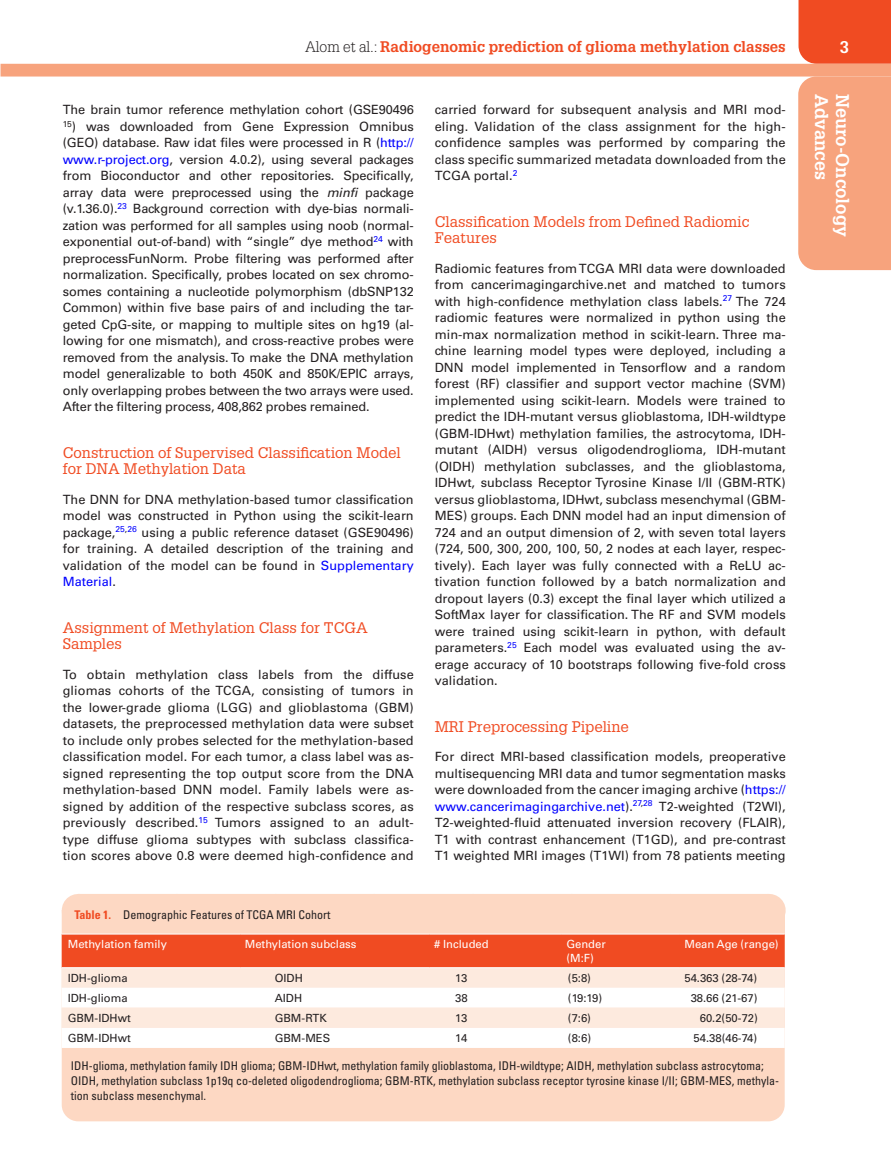
<style>
.page{position:relative;width:891px;height:1175px;background:#fff}
.page>*{position:absolute;margin:0;border:0;box-sizing:border-box;transform-origin:0 0}
.t1{font:700 18px "Glypha LT Std";color:#fff}
.t2{font:700 16.5px "Glypha LT Std";color:#fff}
.t3{font:15px/16.5px "Glypha LT Std";color:#f04b22}
.t4{font:700 15px "Glypha LT Std";color:#f04b22}
.t5{font:12.75px/16.5px "Univers LT Std";color:#231f20;text-align:justify}
.t6{font:condensed 12px/15px "Univers LT Std";color:#231f20}
.t7{font:11.25px "Univers LT Std";color:#231f20}
.t8{font:11.25px/13.5px "Univers LT Std";color:#fff}
.s1{font-weight:300;color:#231f20}
.s2{color:#00f}
.s3{font-style:italic}
.s4{font-weight:700;color:#f04b22}
</style>
<div class="page">
<div style="left:798px;top:76px;width:93px;height:194px;background:#f7a37d"></div>
<div style="left:799px;top:0;width:92px;height:64px;background:#f04b22"></div>
<div style="left:1px;top:64px;width:890px;height:12px;background:#f7a37d"></div>
<div style="left:62px;top:910px;width:723px;height:211px;background:#fdd8c3"></div>
<div style="left:62px;top:911px;width:723px;height:26px;background:#fdd8c3"></div>
<div style="left:78px;top:894px;width:690px;height:33px;background:#fdd8c3"></div>
<hr style="left:768px;top:894px;width:1px;height:33px;background:#fdd8c3">
<div style="left:62px;top:934px;width:723px;height:33px;background:#f04b22"></div>
<div style="left:62px;top:968px;width:723px;height:19px;background:#fdeade"></div>
<svg style="left:62px;top:987px;width:723px;height:61px"></svg>
<hr style="left:62px;top:933px;width:178px;height:1px;background:#fff">
<hr style="left:62px;top:967px;width:178px;height:1px;background:#fff">
<hr style="left:240px;top:933px;width:190px;height:1px;background:#fff">
<hr style="left:240px;top:967px;width:190px;height:1px;background:#fff">
<hr style="left:430px;top:933px;width:132px;height:1px;background:#fff">
<hr style="left:430px;top:967px;width:132px;height:1px;background:#fff">
<hr style="left:562px;top:933px;width:118px;height:1px;background:#fff">
<hr style="left:562px;top:967px;width:118px;height:1px;background:#fff">
<hr style="left:680px;top:933px;width:105px;height:1px;background:#fff">
<hr style="left:680px;top:967px;width:105px;height:1px;background:#fff">
<p class="t4" style="left:305px;top:37px;width:482px"><span class="s1">Alom et al.:</span> Radiogenomic prediction of glioma methylation classes</p>
<p class="t2" style="left:840px;top:37px;width:11px">3</p>
<p class="t5" style="left:63px;top:102px;width:353px">The brain tumor reference methylation cohort (GSE90496</p>
<p class="t5" style="left:63px;top:118px;width:353px"><sup>15</sup>) was downloaded from Gene Expression Omnibus (GEO) database. Raw idat files were processed in R (<span class="s2">http:// www.r-project.org</span>, version 4.0.2), using several packages from Bioconductor and other repositories. Specifically, array data were preprocessed using the <span class="s3">minfi</span> package (v.1.36.0).<sup>23</sup> Background correction with dye-bias normali&shy;zation was performed for all samples using noob (normal&shy;exponential out-of-band) with “single” dye method<sup>24</sup> with preprocessFunNorm. Probe filtering was performed after normalization. Specifically, probes located on sex chromo&shy;somes containing a nucleotide polymorphism (dbSNP132<br>Common) within five base pairs of and including the tar&shy;geted CpG-site, or mapping to multiple sites on hg19 (al&shy;lowing for one mismatch), and cross-reactive probes were removed from the analysis. To make the DNA methylation model generalizable to both 450K and 850K/EPIC arrays, only overlapping probes between the two arrays were used.<br>After the filtering process, 408,862 probes remained.</p>
<p class="t3" style="left:63px;top:444px;width:339px">Construction of Supervised Classification Model for DNA Methylation Data</p>
<p class="t5" style="left:63px;top:491px;width:353px">The DNN for DNA methylation-based tumor classification model was constructed in Python using the scikit-learn package,<sup>25</sup><sup>,</sup><sup>26</sup> using a public reference dataset (GSE90496) for training. A detailed description of the training and validation of the model can be found in <span class="s2">Supplementary Material</span>.</p>
<p class="t3" style="left:63px;top:619px;width:307px">Assignment of Methylation Class for TCGA<br>Samples</p>
<p class="t5" style="left:63px;top:666px;width:353px">To obtain methylation class labels from the diffuse gliomas cohorts of the TCGA, consisting of tumors in the lower-grade glioma (LGG) and glioblastoma (GBM) datasets, the preprocessed methylation data were subset to include only probes selected for the methylation-based classification model. For each tumor, a class label was as&shy;signed representing the top output score from the DNA methylation-based DNN model. Family labels were as&shy;signed by addition of the respective subclass scores, as previously described.<sup>15</sup> Tumors assigned to an adult&shy;type diffuse glioma subtypes with subclass classifica&shy;tion scores above 0.8 were deemed high-confidence and</p>
<p class="t5" style="left:435px;top:102px;width:353px">carried forward for subsequent analysis and MRI mod&shy;eling. Validation of the class assignment for the high&shy;confidence samples was performed by comparing the class specific summarized metadata downloaded from the TCGA portal.<sup>2</sup></p>
<p class="t3" style="left:435px;top:213px;width:316px">Classification Models from Defined Radiomic<br>Features</p>
<p class="t5" style="left:435px;top:260px;width:353px">Radiomic features from TCGA MRI data were downloaded from cancerimagingarchive.net and matched to tumors with high-confidence methylation class labels.<sup>27</sup> The 724 radiomic features were normalized in python using the min-max normalization method in scikit-learn. Three ma&shy;chine learning model types were deployed, including a DNN model implemented in Tensorflow and a random forest (RF) classifier and support vector machine (SVM) implemented using scikit-learn. Models were trained to predict the IDH-mutant versus glioblastoma, IDH-wildtype (GBM-IDHwt) methylation families, the astrocytoma, IDH&shy;mutant (AIDH) versus oligodendroglioma, IDH-mutant (OIDH) methylation subclasses, and the glioblastoma, IDHwt, subclass Receptor Tyrosine Kinase I/II (GBM-RTK) versus glioblastoma, IDHwt, subclass mesenchymal (GBM-MES) groups. Each DNN model had an input dimension of 724 and an output dimension of 2, with seven total layers (724, 500, 300, 200, 100, 50, 2 nodes at each layer, respec&shy;tively). Each layer was fully connected with a ReLU ac&shy;tivation function followed by a batch normalization and dropout layers (0.3) except the final layer which utilized a SoftMax layer for classification. The RF and SVM models were trained using scikit-learn in python, with default parameters.<sup>25</sup> Each model was evaluated using the av&shy;erage accuracy of 10 bootstraps following five-fold cross validation.</p>
<p class="t3" style="left:435px;top:718px;width:196px">MRI Preprocessing Pipeline</p>
<p class="t5" style="left:435px;top:748px;width:353px">For direct MRI-based classification models, preoperative multisequencing MRI data and tumor segmentation masks were downloaded from the cancer imaging archive (<span class="s2">https:// www.cancerimagingarchive.net</span>).<sup>27</sup><sup>,</sup><sup>28</sup> T2-weighted (T2WI), T2-weighted-fluid attenuated inversion recovery (FLAIR), T1 with contrast enhancement (T1GD), and pre-contrast T1 weighted MRI images (T1WI) from 78 patients meeting</p>
<p class="t6" style="left:74px;top:906px;width:258px"><span class="s4">Table 1.</span> Demographic Features of TCGA MRI Cohort</p>
<p class="t8" style="left:68px;top:937px;width:101px">Methylation family</p>
<p class="t8" style="left:245px;top:937px;width:113px">Methylation subclass</p>
<p class="t8" style="left:434px;top:937px;width:56px"># Included</p>
<p class="t8" style="left:566px;top:937px;width:41px">Gender (M:F)</p>
<p class="t8" style="left:684px;top:937px;width:96px">Mean Age (range)</p>
<p class="t7" style="left:68px;top:970px;width:61px">IDH-glioma</p>
<p class="t7" style="left:275px;top:970px;width:30px">OIDH</p>
<p class="t7" style="left:455px;top:970px;width:14px">13</p>
<p class="t7" style="left:568px;top:970px;width:25px">(5:8)</p>
<p class="t7" style="left:684px;top:970px;width:74px">54.363 (28-74)</p>
<p class="t7" style="left:68px;top:991px;width:61px">IDH-glioma</p>
<p class="t7" style="left:275px;top:991px;width:29px">AIDH</p>
<p class="t7" style="left:455px;top:991px;width:14px">38</p>
<p class="t7" style="left:568px;top:991px;width:36px">(19:19)</p>
<p class="t7" style="left:691px;top:991px;width:68px">38.66 (21-67)</p>
<p class="t7" style="left:68px;top:1011px;width:65px">GBM-IDHwt</p>
<p class="t7" style="left:275px;top:1011px;width:54px">GBM-RTK</p>
<p class="t7" style="left:455px;top:1011px;width:14px">13</p>
<p class="t7" style="left:568px;top:1011px;width:25px">(7:6)</p>
<p class="t7" style="left:700px;top:1011px;width:60px">60.2(50-72)</p>
<p class="t7" style="left:68px;top:1031px;width:65px">GBM-IDHwt</p>
<p class="t7" style="left:275px;top:1031px;width:57px">GBM-MES</p>
<p class="t7" style="left:455px;top:1031px;width:14px">14</p>
<p class="t7" style="left:568px;top:1031px;width:25px">(8:6)</p>
<p class="t7" style="left:694px;top:1031px;width:65px">54.38(46-74)</p>
<p class="t6" style="left:71px;top:1057px;width:710px">IDH-glioma, methylation family IDH glioma; GBM-IDHwt, methylation family glioblastoma, IDH-wildtype; AIDH, methylation subclass astrocytoma;<br>OIDH, methylation subclass 1p19q co-deleted oligodendroglioma; GBM-RTK, methylation subclass receptor tyrosine kinase I/II; GBM-MES, methyla&shy;tion subclass mesenchymal.</p>
<h1 class="t1" style="left:833px;top:94px;width:88px;rotate:90deg">Advances</h1>
<h1 class="t1" style="left:854px;top:94px;width:145px;rotate:90deg">Neuro-Oncology</h1>
</div>
